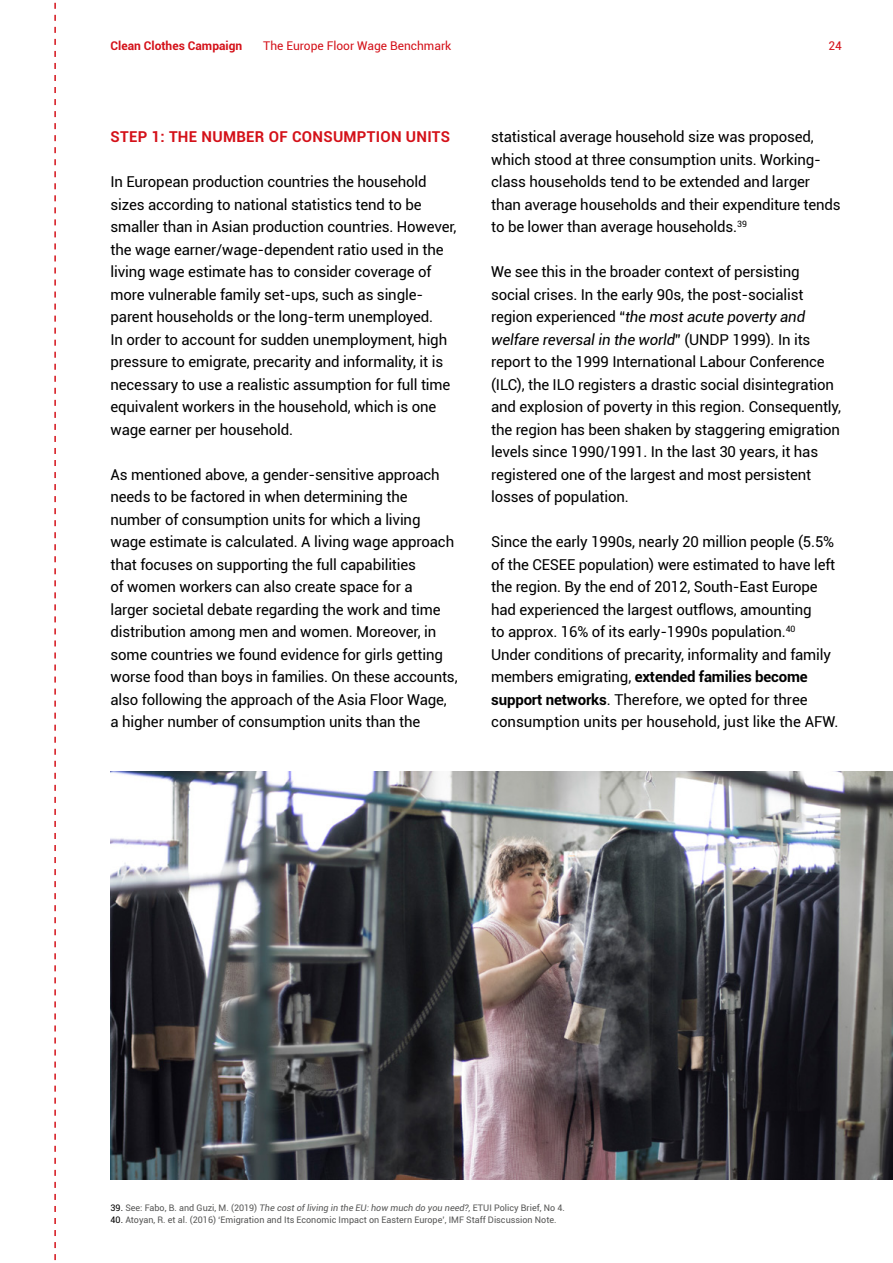
<style>
.page{position:relative;width:893px;height:1263px;background:#fff}
.page>*{position:absolute;margin:0;border:0;box-sizing:border-box;transform-origin:0 0}
.t1{font:15px/22.5px "Roboto";letter-spacing:-.01em;color:#000}
.t2{font:700 15px "Roboto";letter-spacing:.02em;color:#d41119}
.t3{font:12px "Roboto";color:#d41119}
.t4{font:700 12px "Roboto";color:#d41119}
.t5{font:9px "Roboto";color:#575756}
.s1{font-style:italic}
.s2{font-weight:700}
.s3{color:#000}
</style>
<div class="page">
<svg style="left:54px;top:2px;width:2px;height:1259px"></svg>
<img style="left:111px;top:772px;width:782px;height:407px">
<p class="t4" style="left:111px;top:38px;width:133px">Clean Clothes Campaign</p>
<p class="t3" style="left:263px;top:38px;width:190px">The Europe Floor Wage Benchmark</p>
<p class="t3" style="left:828px;top:38px;width:15px">24</p>
<p class="t2" style="left:111px;top:126px;width:341px">STEP 1: THE NUMBER OF CONSUMPTION UNITS</p>
<p class="t1" style="left:111px;top:170px;width:348px">In European production countries the household sizes according to national statistics tend to be smaller than in Asian production countries. However, the wage earner/wage-dependent ratio used in the living wage estimate has to consider coverage of more vulnerable family set-ups, such as single&shy;parent households or the long-term unemployed.<br>In order to account for sudden unemployment, high pressure to emigrate, precarity and informality, it is necessary to use a realistic assumption for full‐time equivalent workers in the household, which is one wage earner per household.</p>
<p class="t1" style="left:111px;top:462px;width:349px">As mentioned above, a gender-sensitive approach needs to be factored in when determining the number of consumption units for which a living wage estimate is calculated. A living wage approach that focuses on supporting the full capabilities<br>of women workers can also create space for a<br>larger societal debate regarding the work and time distribution among men and women. Moreover, in some countries we found evidence for girls getting worse food than boys in families. On these accounts, also following the approach of the Asia Floor Wage, a higher number of consumption units than the</p>
<p class="t1" style="left:491px;top:125px;width:351px">statistical average household size was proposed, which stood at three consumption units. Working&shy;class households tend to be extended and larger than average households and their expenditure tends to be lower than average households.<sup>39</sup></p>
<p class="t1" style="left:491px;top:260px;width:351px">We see this in the broader context of persisting social crises. In the early 90s, the post-socialist region experienced “<span class="s1">the most acute poverty and welfare reversal in the world</span>” (UNDP 1999). In its report to the 1999 International Labour Conference (ILC), the ILO registers a drastic social disintegration and explosion of poverty in this region. Consequently, the region has been shaken by staggering emigration levels since 1990/1991. In the last 30 years, it has registered one of the largest and most persistent losses of population.</p>
<p class="t1" style="left:491px;top:530px;width:349px">Since the early 1990s, nearly 20 million people (5.5% of the CESEE population) were estimated to have left the region. By the end of 2012, South-East Europe had experienced the largest outflows, amounting<br>to approx. 16% of its early-1990s population.<sup>40<br></sup>Under conditions of precarity, informality and family members emigrating, <span class="s2">extended families become support networks</span>. Therefore, we opted for three consumption units per household, just like the AFW.</p>
<p class="t5" style="left:111px;top:1201px;width:456px"><span class="s3">39.</span> See: Fabo, B. and Guzi, M. (2019) <span class="s1">The cost of living in the EU: how much do you need?,</span> ETUI Policy Brief, No 4.</p>
<p class="t5" style="left:111px;top:1213px;width:447px"><span class="s3">40.</span> Atoyan, R. et al. (2016) ‘Emigration and Its Economic Impact on Eastern Europe’, IMF Staff Discussion Note.</p>
</div>
